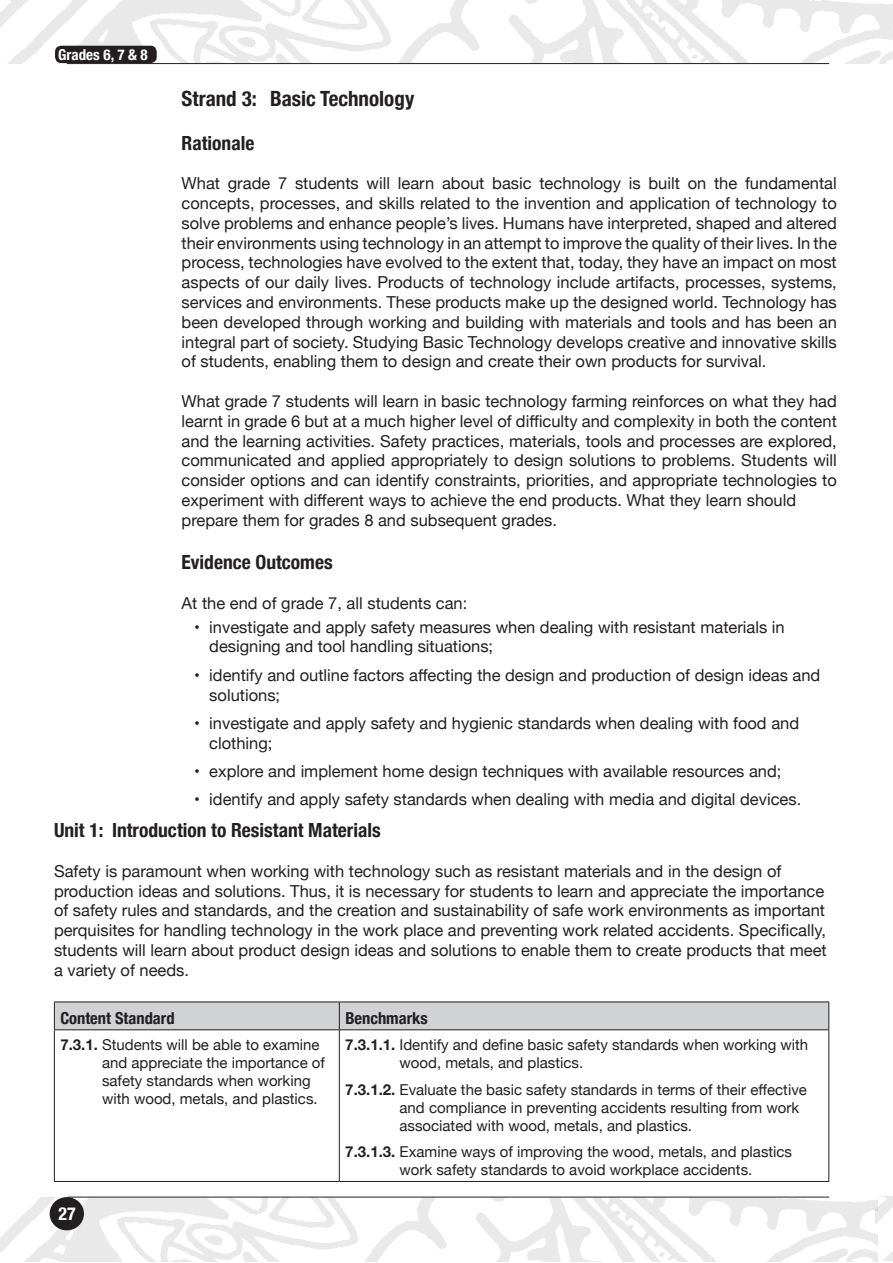
<style>
.page{position:relative;width:893px;height:1263px;background:#fff}
.page>*{position:absolute;margin:0;border:0;box-sizing:border-box;transform-origin:0 0}
.t1{font:700 condensed 21px "Helvetica Neue";color:#231f20}
.t2{font:700 condensed 19.5px "Helvetica Neue";color:#231f20}
.t3{font:700 condensed 18px "Helvetica Neue";color:#fff}
.t4{font:16.5px/19.8px "Helvetica Neue";color:#231f20}
.t5{font:700 condensed 16.5px "Helvetica Neue";color:#231f20}
.t6{font:15px/18px "Helvetica Neue";color:#231f20}
.t7{font:700 condensed 15px "Helvetica Neue";color:#fff}
.s1{font-weight:700}
</style>
<div class="page">
<img style="left:878px;top:1196px;width:15px;height:65px">
<img style="left:0;top:0;width:893px;height:64px">
<img style="left:0;top:1197px;width:878px;height:64px">
<div style="left:50px;top:1197px;width:34px;height:33px;background:#231f20;border-radius:50%"></div>
<hr style="left:68px;top:1197px;width:761px;height:1px;background:#231f20">
<div style="left:55px;top:46px;width:102px;height:17px;background:#231f20;border-radius:6px"></div>
<hr style="left:67px;top:63px;width:762px;height:1px;background:#231f20">
<hr style="left:54px;top:1001px;width:285px;height:1px;background:#231f20">
<hr style="left:339px;top:1001px;width:490px;height:1px;background:#231f20">
<div style="left:54px;top:1002px;width:775px;height:27px;background:#d1d2d4"></div>
<hr style="left:54px;top:1029px;width:285px;height:1px;background:#231f20">
<hr style="left:54px;top:1030px;width:1px;height:151px;background:#231f20">
<hr style="left:339px;top:1029px;width:490px;height:1px;background:#231f20">
<hr style="left:828px;top:1030px;width:1px;height:151px;background:#231f20">
<hr style="left:54px;top:1181px;width:285px;height:1px;background:#231f20">
<hr style="left:339px;top:1181px;width:490px;height:1px;background:#231f20">
<hr style="left:339px;top:1030px;width:1px;height:151px;background:#231f20">
<p class="t7" style="left:58px;top:42px;width:91px">Grades 6, 7 &amp; 8</p>
<p class="t1" style="left:182px;top:81px;width:234px">Strand 3: Basic Technology</p>
<p class="t2" style="left:182px;top:126px;width:74px">Rationale</p>
<p class="t4" style="left:182px;top:174px;width:657px;text-align:justify">What grade 7 students will learn about basic technology is built on the fundamental concepts, processes, and skills related to the invention and application of technology to solve problems and enhance people’s lives. Humans have interpreted, shaped and altered their environments using technology in an attempt to improve the quality of their lives. In the process, technologies have evolved to the extent that, today, they have an impact on most aspects of our daily lives. Products of technology include artifacts, processes, systems, services and environments. These products make up the designed world. Technology has been developed through working and building with materials and tools and has been an integral part of society. Studying Basic Technology develops creative and innovative skills of students, enabling them to design and create their own products for survival.</p>
<p class="t4" style="left:182px;top:392px;width:657px">What grade 7 students will learn in basic technology farming reinforces on what they had learnt in grade 6 but at a much higher level of difficulty and complexity in both the content and the learning activities. Safety practices, materials, tools and processes are explored, communicated and applied appropriately to design solutions to problems. Students will consider options and can identify constraints, priorities, and appropriate technologies to experiment with different ways to achieve the end products. What they learn should prepare them for grades 8 and subsequent grades.</p>
<p class="t2" style="left:182px;top:546px;width:153px">Evidence Outcomes</p>
<p class="t4" style="left:182px;top:594px;width:287px">At the end of grade 7, all students can:</p>
<p class="t4" style="left:209px;top:618px;width:577px;text-indent:-15px">• investigate and apply safety measures when dealing with resistant materials in designing and tool handling situations;</p>
<p class="t4" style="left:209px;top:666px;width:612px;text-indent:-15px">• identify and outline factors affecting the design and production of design ideas and solutions;</p>
<p class="t4" style="left:209px;top:714px;width:591px;text-indent:-15px">• investigate and apply safety and hygienic standards when dealing with food and clothing;</p>
<p class="t4" style="left:194px;top:762px;width:589px">• explore and implement home design techniques with available resources and;</p>
<p class="t4" style="left:194px;top:790px;width:608px">• identify and apply safety standards when dealing with media and digital devices.</p>
<p class="t2" style="left:54px;top:814px;width:328px">Unit 1: Introduction to Resistant Materials</p>
<p class="t4" style="left:54px;top:862px;width:774px">Safety is paramount when working with technology such as resistant materials and in the design of production ideas and solutions. Thus, it is necessary for students to learn and appreciate the importance of safety rules and standards, and the creation and sustainability of safe work environments as important perquisites for handling technology in the work place and preventing work related accidents. Specifically, students will learn about product design ideas and solutions to enable them to create products that meet a variety of needs.</p>
<p class="t5" style="left:60px;top:1004px;width:116px">Content Standard</p>
<p class="t5" style="left:345px;top:1004px;width:84px">Benchmarks</p>
<p class="t6" style="left:102px;top:1037px;width:224px;text-indent:-42px"><span class="s1">7.3.1.</span> Students will be able to examine and appreciate the importance of safety standards when working with wood, metals, and plastics.</p>
<p class="t6" style="left:400px;top:1037px;width:410px;text-indent:-54px"><span class="s1">7.3.1.1.</span> Identify and define basic safety standards when working with wood, metals, and plastics.</p>
<p class="t6" style="left:400px;top:1081px;width:409px;text-indent:-54px"><span class="s1">7.3.1.2.</span> Evaluate the basic safety standards in terms of their effective and compliance in preventing accidents resulting from work associated with wood, metals, and plastics.</p>
<p class="t6" style="left:400px;top:1144px;width:394px;text-indent:-54px"><span class="s1">7.3.1.3.</span> Examine ways of improving the wood, metals, and plastics work safety standards to avoid workplace accidents.</p>
<p class="t3" style="left:58px;top:1198px;width:19px">27</p>
</div>
